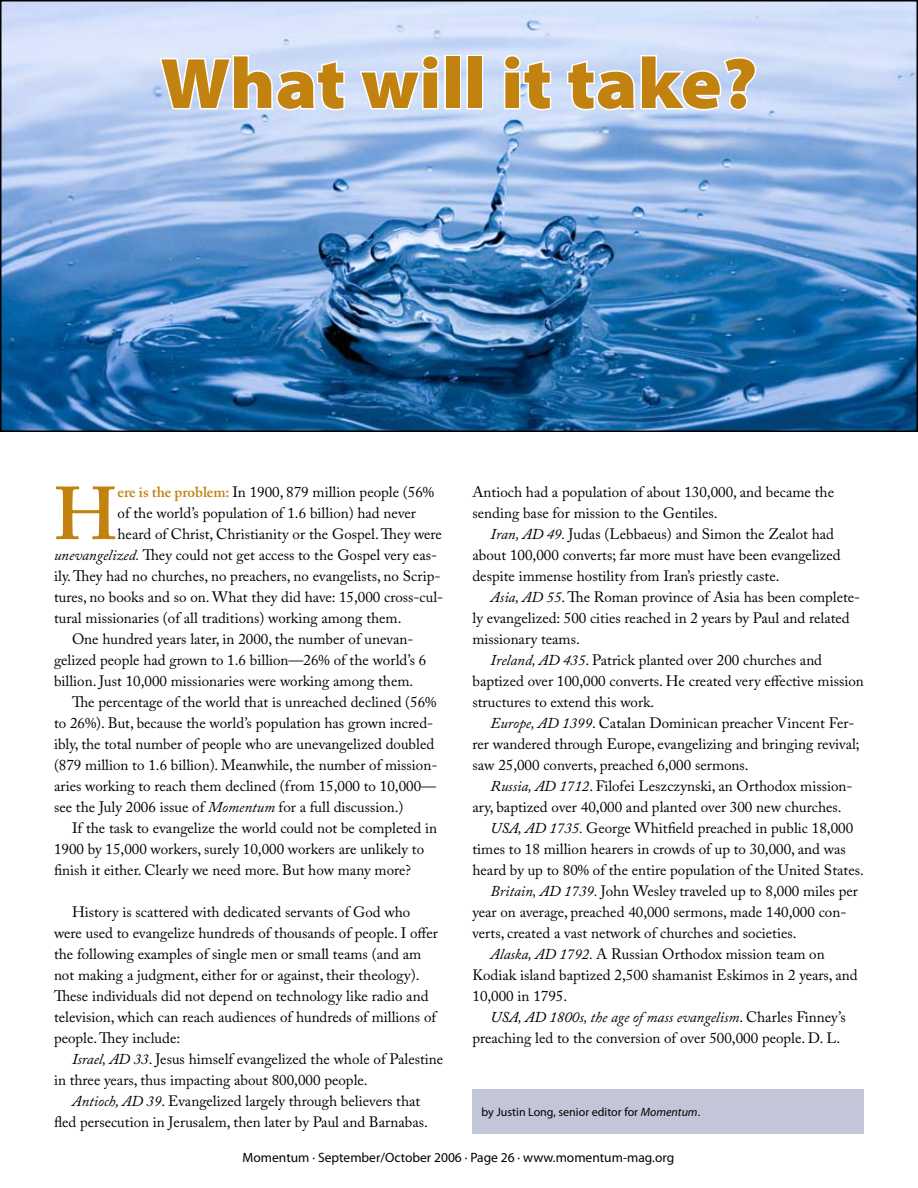
<style>
.page{position:relative;width:918px;height:1188px;background:#fff}
.page>*{position:absolute;margin:0;border:0;box-sizing:border-box;transform-origin:0 0}
.t1{font:600 74.1px "Adobe Caslon Pro";color:#c28210}
.t2{font:900 semi-expanded 72px "Myriad Pro";color:#c28210}
.t3{font:15px/21px "Adobe Caslon Pro";color:#000}
.t4{font:italic 15px "Adobe Caslon Pro";color:#000}
.t5{font:13.5px "Myriad Pro";color:#000}
.t6{font:12px "Myriad Pro";color:#000}
.s1{font-weight:600;color:#c28210}
.s2{font-style:italic}
.s3{font-style:normal}
</style>
<div class="page">
<img style="left:3px;top:3px;width:912px;height:426px">
<div style="left:0;top:0;width:918px;height:432px;border:2px solid #000"></div>
<svg style="left:158px;top:53px;width:188px;height:59px"></svg>
<svg style="left:358px;top:53px;width:82px;height:58px"></svg>
<div style="left:444px;top:55px;width:17px;height:55px;border:3px solid #fff"></div>
<div style="left:466px;top:55px;width:17px;height:55px;border:3px solid #fff"></div>
<svg style="left:502px;top:53px;width:51px;height:59px"></svg>
<svg style="left:565px;top:53px;width:193px;height:59px"></svg>
<div style="left:472px;top:1089px;width:392px;height:45px;background:#c2c6d8"></div>
<h2 class="t2" style="left:160px;top:42px;width:599px">What will it take?</h2>
<h1 class="t1" style="left:54px;top:470px;width:65px">H</h1>
<p class="t3" style="left:118px;top:481px;width:318px"><span class="s1">ere is the problem:</span> In 1900, 879 million people (56%</p>
<p class="t3" style="left:118px;top:502px;width:300px">of the world’s population of 1.6 billion) had never</p>
<p class="t3" style="left:118px;top:523px;width:326px">heard of Christ, Christianity or the Gospel. They were</p>
<p class="t3" style="left:54px;top:544px;width:385px"><span class="s2">unevangelized.</span> They could not get access to the Gospel very eas-</p>
<p class="t3" style="left:54px;top:565px;width:388px">ily. They had no churches, no preachers, no evangelists, no Scrip-</p>
<p class="t3" style="left:54px;top:586px;width:391px">tures, no books and so on. What they did have: 15,000 cross-cul-</p>
<p class="t3" style="left:54px;top:607px;width:349px">tural missionaries (of all traditions) working among them.</p>
<p class="t3" style="left:72px;top:628px;width:343px">One hundred years later, in 2000, the number of unevan-</p>
<p class="t3" style="left:54px;top:649px;width:374px">gelized people had grown to 1.6 billion—26% of the world’s 6</p>
<p class="t3" style="left:54px;top:670px;width:361px">billion. Just 10,000 missionaries were working among them.</p>
<p class="t3" style="left:72px;top:691px;width:366px">The percentage of the world that is unreached declined (56%</p>
<p class="t3" style="left:54px;top:712px;width:381px">to 26%). But, because the world’s population has grown incred-</p>
<p class="t3" style="left:54px;top:733px;width:382px">ibly, the total number of people who are unevangelized doubled</p>
<p class="t3" style="left:54px;top:754px;width:385px">(879 million to 1.6 billion). Meanwhile, the number of mission-</p>
<p class="t3" style="left:54px;top:775px;width:384px">aries working to reach them declined (from 15,000 to 10,000—</p>
<p class="t3" style="left:54px;top:796px;width:351px">see the July 2006 issue of <span class="s2">Momentum</span> for a full discussion.)</p>
<p class="t3" style="left:72px;top:817px;width:367px">If the task to evangelize the world could not be completed in</p>
<p class="t3" style="left:54px;top:838px;width:372px">1900 by 15,000 workers, surely 10,000 workers are unlikely to</p>
<p class="t3" style="left:54px;top:859px;width:359px">finish it either. Clearly we need more. But how many more?</p>
<p class="t3" style="left:54px;top:901px;width:386px;text-indent:18px">History is scattered with dedicated servants of God who were used to evangelize hundreds of thousands of people. I offer the following examples of single men or small teams (and am not making a judgment, either for or against, their theology).<br>These individuals did not depend on technology like radio and television, which can reach audiences of hundreds of millions of people. They include:</p>
<p class="t3" style="left:72px;top:1048px;width:373px"><span class="s2">Israel, AD 33</span>. Jesus himself evangelized the whole of Palestine</p>
<p class="t3" style="left:54px;top:1069px;width:315px">in three years, thus impacting about 800,000 people.</p>
<p class="t3" style="left:72px;top:1090px;width:350px"><span class="s2">Antioch, AD 39</span>. Evangelized largely through believers that</p>
<p class="t3" style="left:54px;top:1111px;width:375px">fled persecution in Jerusalem, then later by Paul and Barnabas.</p>
<p class="t3" style="left:472px;top:481px;width:363px">Antioch had a population of about 130,000, and became the sending base for mission to the Gentiles.</p>
<p class="t3" style="left:472px;top:523px;width:370px;text-indent:18px"><span class="s2">Iran, AD 49.</span> Judas (Lebbaeus) and Simon the Zealot had about 100,000 converts; far more must have been evangelized despite immense hostility from Iran’s priestly caste.</p>
<p class="t3" style="left:490px;top:586px;width:371px"><span class="s2">Asia, AD 55</span>. The Roman province of Asia has been complete-</p>
<p class="t3" style="left:472px;top:607px;width:379px">ly evangelized: 500 cities reached in 2 years by Paul and related</p>
<p class="t3" style="left:472px;top:628px;width:109px">missionary teams.</p>
<p class="t3" style="left:490px;top:649px;width:333px"><span class="s2">Ireland, AD 435</span>. Patrick planted over 200 churches and</p>
<p class="t3" style="left:472px;top:670px;width:393px">baptized over 100,000 converts. He created very effective mission</p>
<p class="t3" style="left:472px;top:691px;width:183px">structures to extend this work.</p>
<p class="t3" style="left:490px;top:712px;width:366px"><span class="s2">Europe, AD 1399</span>. Catalan Dominican preacher Vincent Fer-</p>
<p class="t3" style="left:472px;top:733px;width:389px">rer wandered through Europe, evangelizing and bringing revival;</p>
<p class="t3" style="left:472px;top:754px;width:278px">saw 25,000 converts, preached 6,000 sermons.</p>
<p class="t3" style="left:490px;top:775px;width:363px"><span class="s2">Russia, AD 1712</span>. Filofei Leszczynski, an Orthodox mission-</p>
<p class="t3" style="left:472px;top:796px;width:371px">ary, baptized over 40,000 and planted over 300 new churches.</p>
<p class="t3" style="left:490px;top:817px;width:364px"><span class="s2">USA, AD 1735.</span> George Whitfield preached in public 18,000</p>
<p class="t3" style="left:472px;top:838px;width:375px">times to 18 million hearers in crowds of up to 30,000, and was</p>
<p class="t3" style="left:472px;top:859px;width:393px">heard by up to 80% of the entire population of the United States.</p>
<p class="t3" style="left:490px;top:880px;width:369px"><span class="s2">Britain, AD 1739.</span> John Wesley traveled up to 8,000 miles per</p>
<p class="t3" style="left:472px;top:901px;width:375px">year on average, preached 40,000 sermons, made 140,000 con-</p>
<p class="t3" style="left:472px;top:922px;width:326px">verts, created a vast network of churches and societies.</p>
<p class="t3" style="left:490px;top:943px;width:336px"><span class="s2">Alaska, AD 1792.</span> A Russian Orthodox mission team on</p>
<p class="t3" style="left:472px;top:964px;width:387px">Kodiak island baptized 2,500 shamanist Eskimos in 2 years, and</p>
<p class="t3" style="left:472px;top:985px;width:96px">10,000 in 1795.</p>
<p class="t4" style="left:490px;top:1008px;width:357px">USA, AD 1800s, the age of mass evangelism<span class="s3">. Charles Finney’s</span></p>
<p class="t3" style="left:472px;top:1027px;width:369px">preaching led to the conversion of over 500,000 people. D. L.</p>
<p class="t6" style="left:482px;top:1105px;width:220px">by Justin Long, senior editor for <span class="s2">Momentum</span>.</p>
<p class="t5" style="left:243px;top:1149px;width:433px">Momentum · September/October 2006 · Page 26 · www.momentum-mag.org</p>
</div>
